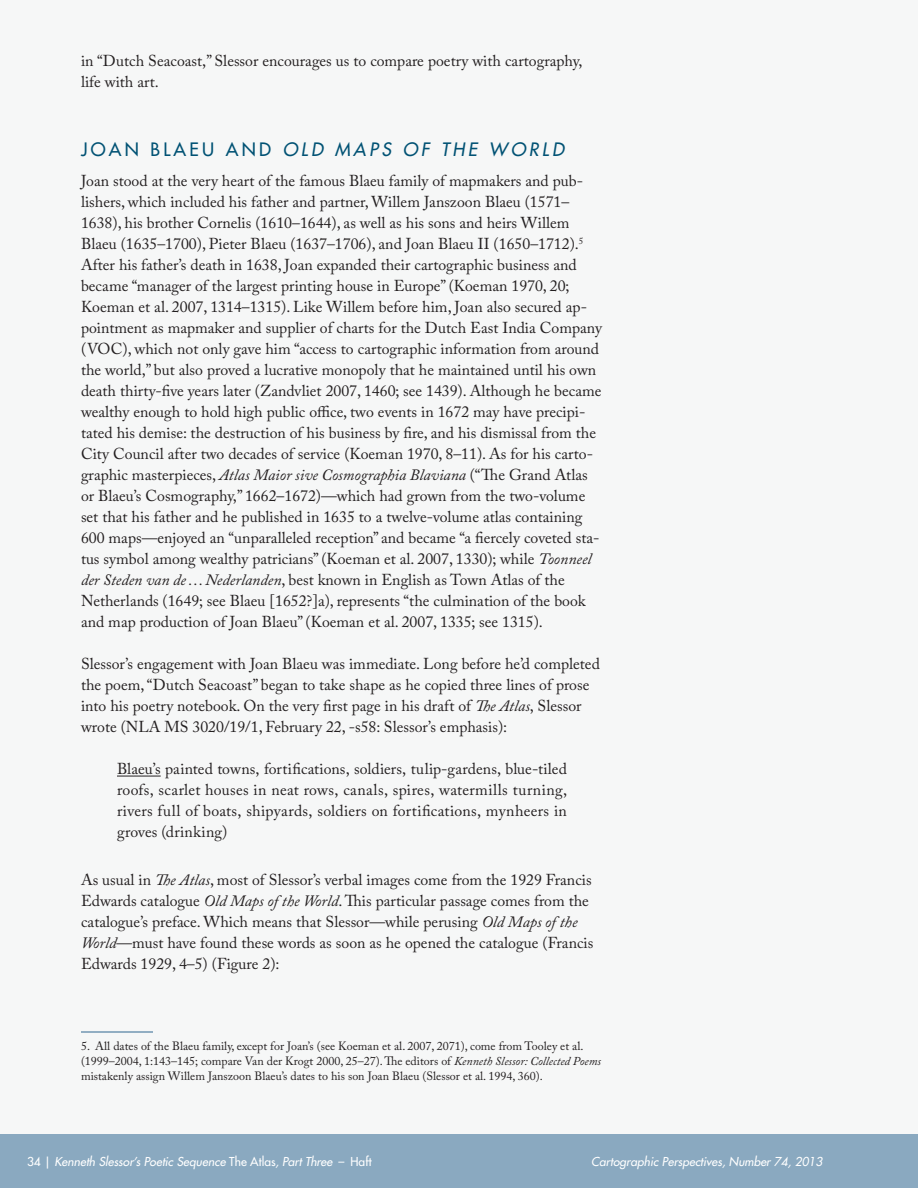
<style>
.page{position:relative;width:918px;height:1188px;background:#fff}
.page>*{position:absolute;margin:0;border:0;box-sizing:border-box;transform-origin:0 0}
.Greater_Header{font:italic 500 18px "Futura Std";letter-spacing:.18em;color:#015274}
.Body_Text{font:15.75px/21px "Adobe Caslon Pro";color:#231f20}
.Block_Quote{font:15.75px/21px "Adobe Caslon Pro";letter-spacing:.015em;color:#231f20;text-align:justify}
.Footnotes{font:12px/15px "Adobe Caslon Pro";color:#231f20}
.t1{font:italic 500 12px "Futura Std";color:#fff}
.s1{font-style:normal}
.s2{font-style:italic}
</style>
<div class="page">
<div style="left:0;top:1134px;width:918px;height:54px;background:#8aa9c0"></div>
<div style="left:0;top:0;width:918px;height:1134px;background:#f6f7f7"></div>
<svg style="left:117px;top:775px;width:44px;height:2px"></svg>
<hr style="left:81px;top:1031px;width:72px;height:2px;background:#7297b2">
<p class="Body_Text" style="left:81px;top:50px;width:503px">in “Dutch Seacoast,” Slessor encourages us to compare poetry with cartography, life with art.</p>
<p class="Greater_Header" style="left:81px;top:138px;width:484px"><span class="s1">JOAN BLAEU AND</span> OLD MAPS OF THE WORLD</p>
<p class="Body_Text" style="left:81px;top:170px;width:523px">Joan stood at the very heart of the famous Blaeu family of mapmakers and pub&shy;lishers, which included his father and partner, Willem Janszoon Blaeu (1571– 1638), his brother Cornelis (1610–1644), as well as his sons and heirs Willem Blaeu (1635–1700), Pieter Blaeu (1637–1706), and Joan Blaeu II (1650–1712).<sup>5<br></sup>After his father’s death in 1638, Joan expanded their cartographic business and became “manager of the largest printing house in Europe” (Koeman 1970, 20; Koeman et al. 2007, 1314–1315). Like Willem before him, Joan also secured ap&shy;pointment as mapmaker and supplier of charts for the Dutch East India Company (VOC), which not only gave him “access to cartographic information from around the world,” but also proved a lucrative monopoly that he maintained until his own death thirty-five years later (Zandvliet 2007, 1460; see 1439). Although he became wealthy enough to hold high public office, two events in 1672 may have precipi&shy;tated his demise: the destruction of his business by fire, and his dismissal from the City Council after two decades of service (Koeman 1970, 8–11). As for his carto&shy;graphic masterpieces, <span class="s2">Atlas Maior sive Cosmographia Blaviana</span> (“The Grand Atlas or Blaeu’s Cosmography,” 1662–1672)—which had grown from the two-volume set that his father and he published in 1635 to a twelve-volume atlas containing 600 maps—enjoyed an “unparalleled reception” and became “a fiercely coveted sta&shy;tus symbol among wealthy patricians” (Koeman et al. 2007, 1330); while <span class="s2">Toonneel der Steden van de…Nederlanden</span>, best known in English as Town Atlas of the Netherlands (1649; see Blaeu [1652?]a), represents “the culmination of the book and map production of Joan Blaeu” (Koeman et al. 2007, 1335; see 1315).</p>
<p class="Body_Text" style="left:81px;top:653px;width:520px">Slessor’s engagement with Joan Blaeu was immediate. Long before he’d completed the poem, “Dutch Seacoast” began to take shape as he copied three lines of prose into his poetry notebook. On the very first page in his draft of <span class="s2">The Atlas</span>, Slessor wrote (NLA MS 3020/19/1, February 22, -s58: Slessor’s emphasis):</p>
<p class="Block_Quote" style="left:117px;top:758px;width:452px">Blaeu’s painted towns, fortifications, soldiers, tulip-gardens, blue-tiled roofs, scarlet houses in neat rows, canals, spires, watermills turning, rivers full of boats, shipyards, soldiers on fortifications, mynheers in groves (drinking)</p>
<p class="Body_Text" style="left:81px;top:869px;width:514px">As usual in <span class="s2">The Atlas</span>, most of Slessor’s verbal images come from the 1929 Francis Edwards catalogue <span class="s2">Old Maps of the World</span>. This particular passage comes from the catalogue’s preface. Which means that Slessor—while perusing <span class="s2">Old Maps of the World</span>—must have found these words as soon as he opened the catalogue (Francis Edwards 1929, 4–5) (Figure 2):</p>
<p class="Footnotes" style="left:81px;top:1038px;width:521px">5. All dates of the Blaeu family, except for Joan’s (see Koeman et al. 2007, 2071), come from Tooley et al. (1999–2004, 1:143–145; compare Van der Krogt 2000, 25–27). The editors of <span class="s2">Kenneth Slessor: Collected Poems </span>mistakenly assign Willem Janszoon Blaeu’s dates to his son Joan Blaeu (Slessor et al. 1994, 360).</p>
<p class="t1" style="left:27px;top:1154px;width:346px"><span class="s1">34 |</span> Kenneth Slessor’s Poetic Sequence <span class="s1">The Atlas</span>, Part Three <span class="s1">– Haft</span></p>
<p class="t1" style="left:591px;top:1154px;width:233px">Cartographic Perspectives, Number 74, 2013</p>
</div>
